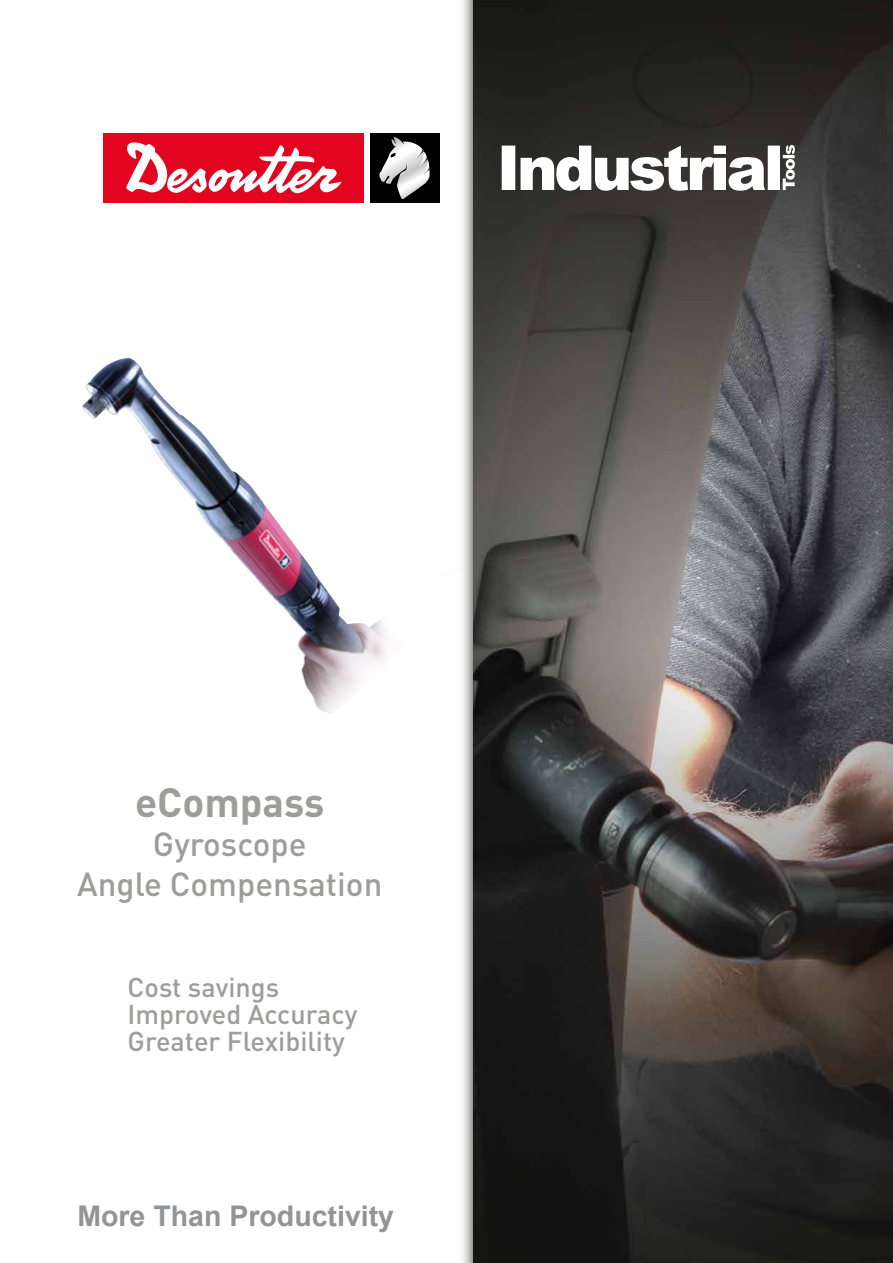
<style>
.page{position:relative;width:893px;height:1263px;background:#fff}
.page>*{position:absolute;margin:0;border:0;box-sizing:border-box;transform-origin:0 0}
.t1{font:700 40.5px "DIN";color:#9d9d9c}
.t2{font:500 33px/39.6px "DIN";color:#9d9d9c;text-align:center}
.t3{font:700 28.5px "Arial";color:#939498}
.t4{font:500 27px/27px "DIN";color:#9d9d9c}
</style>
<div class="page">
<img style="left:462px;top:0;width:431px;height:1263px">
<svg style="left:502px;top:145px;width:293px;height:46px"></svg>
<div style="left:370px;top:133px;width:69px;height:70px;background:#000"></div>
<div style="left:104px;top:133px;width:260px;height:70px;background:#e30520"></div>
<svg style="left:126px;top:142px;width:216px;height:52px"></svg>
<svg style="left:379px;top:137px;width:51px;height:62px"></svg>
<img style="left:82px;top:358px;width:407px;height:356px">
<h1 class="t1" style="left:135px;top:775px;width:191px">eCompass</h1>
<p class="t2" style="left:77px;top:823px;width:307px">Gyroscope<br>Angle Compensation</p>
<p class="t4" style="left:128px;top:973px;width:231px">Cost savings<br>Improved Accuracy<br>Greater Flexibility</p>
<p class="t3" style="left:77px;top:1196px;width:318px">More Than Productivity</p>
</div>
